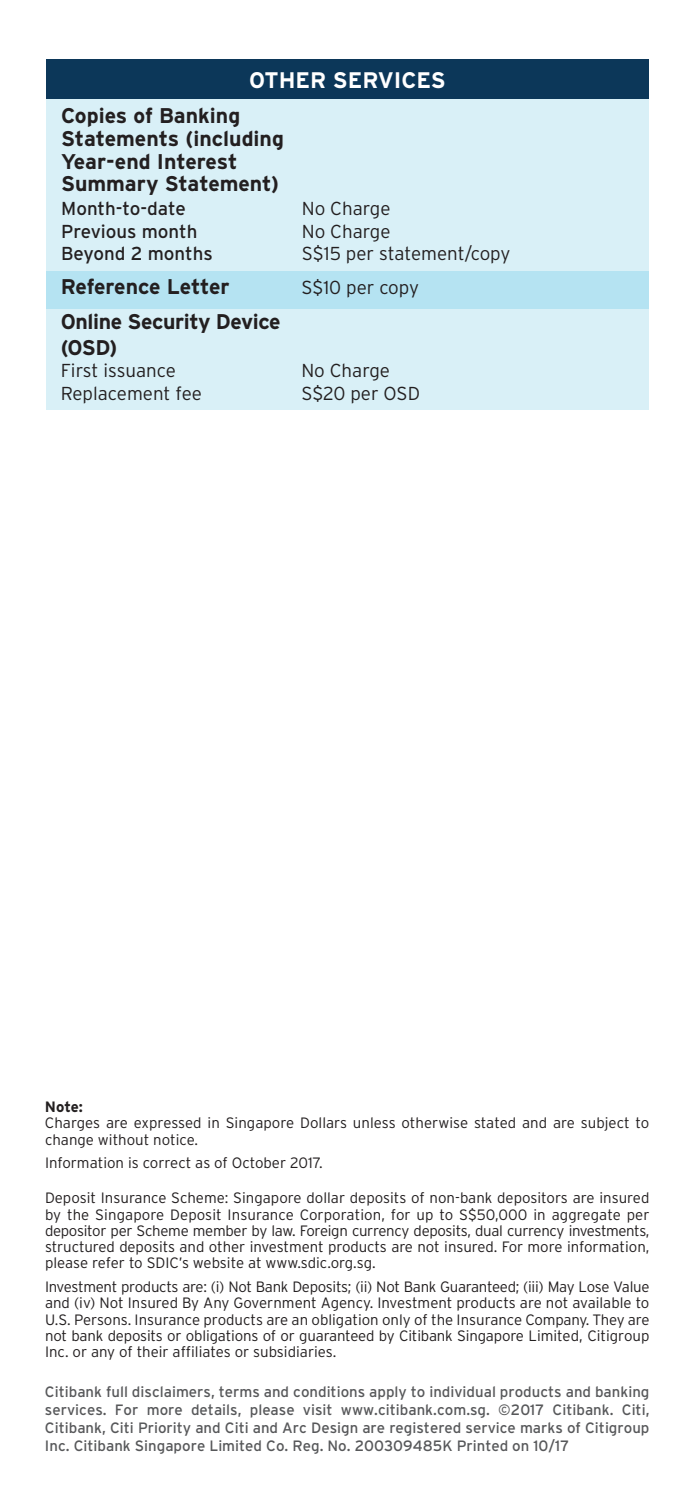
<style>
.page{position:relative;width:695px;height:1489px;background:#fff}
.page>*{position:absolute;margin:0;border:0;box-sizing:border-box;transform-origin:0 0}
.t1{font:700 22.5px "Interstate";color:#fff}
.t2{font:700 21.25px/22.5px "Interstate";letter-spacing:-.005em;color:#231f20}
.t3{font:300 18.75px "Interstate";color:#231f20}
.t4{font:18.75px "Interstate";color:#231f20}
.t5{font:300 15px/16.2px "Interstate";color:#231f20;text-align:justify}
.t6{font:15px/18px "Interstate";color:#57585a;text-align:justify}
.t7{font:700 15px "Interstate";color:#231f20}
</style>
<div class="page">
<div style="left:46px;top:98px;width:602px;height:312px;background:#d9f0f7"></div>
<div style="left:46px;top:271px;width:602px;height:38px;background:#b5e3f2"></div>
<div style="left:46px;top:59px;width:602px;height:39px;background:#0c3759"></div>
<h1 class="t1" style="left:249px;top:67px;width:198px">OTHER SERVICES</h1>
<h2 class="t2" style="left:61px;top:105px;width:224px">Copies of Banking<br>Statements (including<br>Year-end Interest<br>Summary Statement)</h2>
<p class="t4" style="left:61px;top:198px;width:126px">Month-to-date</p>
<p class="t3" style="left:302px;top:198px;width:90px">No Charge</p>
<p class="t4" style="left:61px;top:221px;width:138px">Previous month</p>
<p class="t3" style="left:302px;top:220px;width:90px">No Charge</p>
<p class="t4" style="left:61px;top:243px;width:153px">Beyond 2 months</p>
<p class="t3" style="left:302px;top:243px;width:210px">S$15 per statement/copy</p>
<h2 class="t2" style="left:61px;top:275px;width:170px">Reference Letter</h2>
<p class="t3" style="left:301px;top:276px;width:119px">S$10 per copy</p>
<h2 class="t2" style="left:61px;top:309px;width:221px;line-height:25.5px">Online Security Device (OSD)</h2>
<p class="t3" style="left:61px;top:360px;width:117px">First issuance</p>
<p class="t3" style="left:301px;top:360px;width:90px">No Charge</p>
<p class="t3" style="left:61px;top:382px;width:143px">Replacement fee</p>
<p class="t3" style="left:301px;top:382px;width:120px">S$20 per OSD</p>
<p class="t7" style="left:45px;top:1098px;width:39px">Note:</p>
<p class="t5" style="left:45px;top:1114px;width:606px">Charges are expressed in Singapore Dollars unless otherwise stated and are subject to change without notice.</p>
<p class="t5" style="left:45px;top:1154px;width:279px">Information is correct as of October 2017.</p>
<p class="t5" style="left:45px;top:1189px;width:606px">Deposit Insurance Scheme: Singapore dollar deposits of non-bank depositors are insured by the Singapore Deposit Insurance Corporation, for up to S$50,000 in aggregate per depositor per Scheme member by law. Foreign currency deposits, dual currency investments, structured deposits and other investment products are not insured. For more information, please refer to SDIC’s website at www.sdic.org.sg.</p>
<p class="t5" style="left:45px;top:1278px;width:606px">Investment products are: (i) Not Bank Deposits; (ii) Not Bank Guaranteed; (iii) May Lose Value and (iv) Not Insured By Any Government Agency. Investment products are not available to U.S. Persons. Insurance products are an obligation only of the Insurance Company. They are not bank deposits or obligations of or guaranteed by Citibank Singapore Limited, Citigroup Inc. or any of their affiliates or subsidiaries.</p>
<p class="t6" style="left:45px;top:1382px;width:606px">Citibank full disclaimers, terms and conditions apply to individual products and banking services. For more details, please visit www.citibank.com.sg. ©2017 Citibank. Citi, Citibank, Citi Priority and Citi and Arc Design are registered service marks of Citigroup Inc. Citibank Singapore Limited Co. Reg. No. 200309485K Printed on 10/17</p>
</div>
